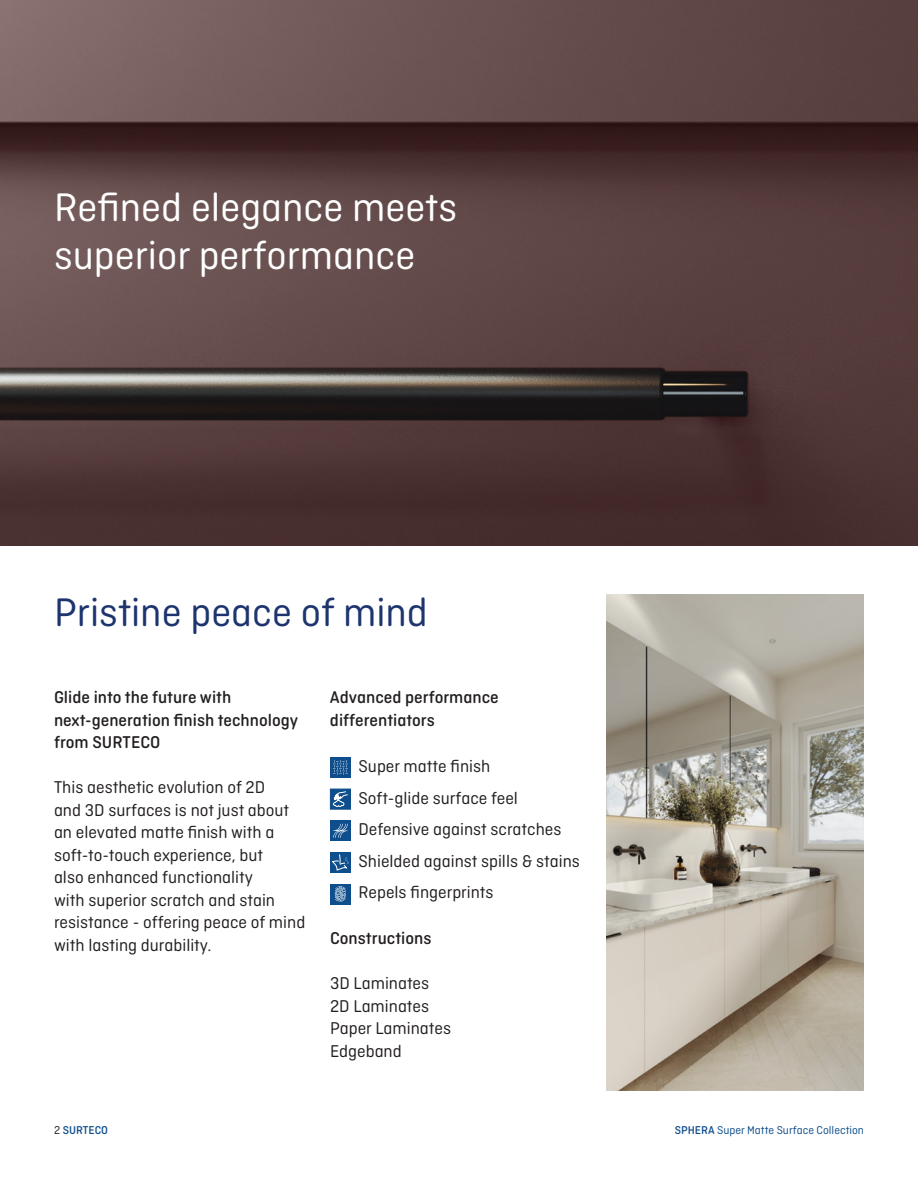
<style>
.page{position:relative;width:918px;height:1188px;background:#fff}
.page>*{position:absolute;margin:0;border:0;box-sizing:border-box;transform-origin:0 0}
.t1{font:42px/48px "Ciutadella Rounded";color:#fff}
.t2{font:42px "Ciutadella Rounded";color:#1d346f}
.t3{font:18px/22.5px "Ciutadella Rounded";color:#231f20}
.t4{font:500 18px/22.5px "Ciutadella Rounded";color:#231f20}
.t5{font:12px "Ciutadella Rounded";color:#0f4e8c}
.t6{font:500 12px "Ciutadella Rounded";color:#0f4e8c}
.s1{font-weight:400;color:#231f20}
.s2{font-weight:500}
</style>
<div class="page">
<img style="left:0;top:0;width:918px;height:545px">
<img style="left:606px;top:594px;width:258px;height:497px">
<div style="left:330px;top:820px;width:21px;height:21px;background:#0f4e8c"></div>
<svg style="left:333px;top:824px;width:15px;height:14px"></svg>
<div style="left:330px;top:884px;width:21px;height:21px;background:#0f4e8c"></div>
<svg style="left:335px;top:886px;width:11px;height:16px"></svg>
<div style="left:330px;top:789px;width:21px;height:21px;background:#0f4e8c;border:1px solid #0f4e8c"></div>
<svg style="left:333px;top:791px;width:15px;height:16px"></svg>
<div style="left:330px;top:757px;width:20px;height:20px;background:#0f4e8c"></div>
<svg style="left:333px;top:760px;width:15px;height:15px"></svg>
<div style="left:330px;top:852px;width:21px;height:21px;background:#0f4e8c"></div>
<svg style="left:332px;top:854px;width:17px;height:17px"></svg>
<h1 class="t1" style="left:54px;top:184px;width:405px">Refined elegance meets superior performance</h1>
<h1 class="t2" style="left:54px;top:589px;width:375px">Pristine peace of mind</h1>
<p class="t4" style="left:54px;top:686px;width:246px">Glide into the future with next-generation finish technology from SURTECO</p>
<p class="t3" style="left:54px;top:776px;width:253px">This aesthetic evolution of 2D<br>and 3D surfaces is not just about an elevated matte finish with a soft-to-touch experience, but<br>also enhanced functionality<br>with superior scratch and stain resistance - offering peace of mind with lasting durability.</p>
<p class="t4" style="left:330px;top:686px;width:170px">Advanced performance differentiators</p>
<p class="t3" style="left:358px;top:750px;width:223px;line-height:31.5px">Super matte finish<br>Soft-glide surface feel<br>Defensive against scratches<br>Shielded against spills &amp; stains<br>Repels fingerprints</p>
<p class="t4" style="left:330px;top:927px;width:103px">Constructions</p>
<p class="t3" style="left:330px;top:972px;width:123px">3D Laminates<br>2D Laminates<br>Paper Laminates<br>Edgeband</p>
<p class="t6" style="left:54px;top:1123px;width:56px"><span class="s1">2</span> SURTECO</p>
<p class="t5" style="left:675px;top:1124px;width:191px"><span class="s2">SPHERA</span> Super Matte Surface Collection</p>
</div>
